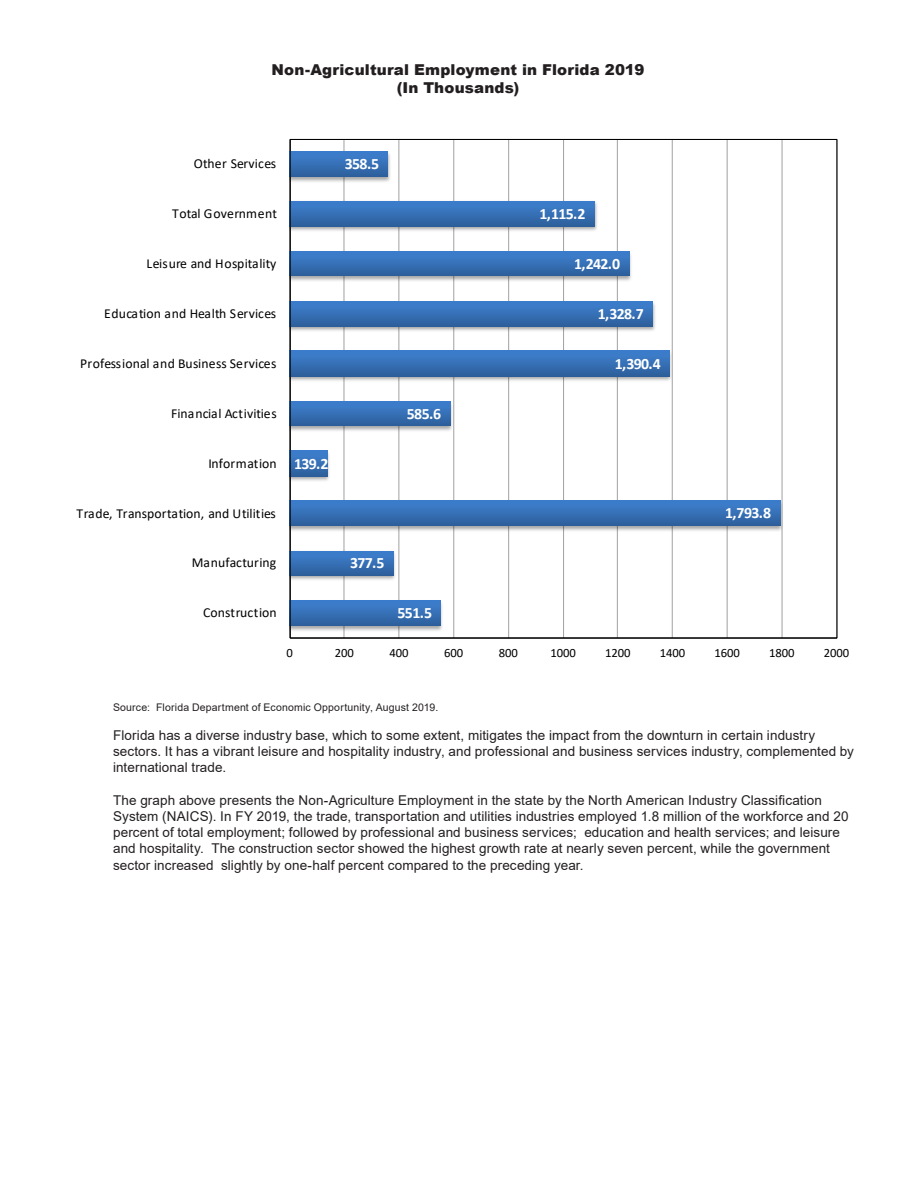
<style>
.page{position:relative;width:918px;height:1188px;background:#fff}
.page>*{position:absolute;margin:0;border:0;box-sizing:border-box;transform-origin:0 0}
.t1{font:700 15.75px "Calibri";letter-spacing:-.04em;color:#fff}
.t2{font:900 15px "Arial";letter-spacing:.01em;color:#231f20}
.t3{font:13.65px "Calibri";letter-spacing:.01em;color:#000}
.Graph_Footer{font:13.5px/16.2px "Arial";letter-spacing:.005em;color:#231f20}
.t4{font:12.6px "Calibri";letter-spacing:-.005em;color:#000}
.Graph_Footer-2{font:10.5px "Arial";letter-spacing:.015em;color:#231f20}
</style>
<div class="page">
<hr style="left:343px;top:139px;width:2px;height:499px;background:#a6a6a6">
<hr style="left:398px;top:139px;width:1px;height:499px;background:#a6a6a6">
<hr style="left:453px;top:139px;width:1px;height:499px;background:#a6a6a6">
<hr style="left:508px;top:139px;width:1px;height:499px;background:#a6a6a6">
<hr style="left:563px;top:139px;width:1px;height:499px;background:#a6a6a6">
<hr style="left:617px;top:139px;width:1px;height:499px;background:#a6a6a6">
<hr style="left:672px;top:139px;width:1px;height:499px;background:#a6a6a6">
<hr style="left:727px;top:139px;width:1px;height:499px;background:#a6a6a6">
<hr style="left:782px;top:139px;width:1px;height:499px;background:#a6a6a6">
<img style="left:291px;top:596px;width:151px;height:38px">
<img style="left:291px;top:547px;width:108px;height:37px">
<img style="left:291px;top:496px;width:492px;height:38px">
<img style="left:291px;top:450px;width:38px;height:31px">
<img style="left:291px;top:397px;width:164px;height:37px">
<img style="left:291px;top:347px;width:382px;height:38px">
<img style="left:291px;top:297px;width:364px;height:38px">
<img style="left:291px;top:248px;width:340px;height:36px">
<img style="left:291px;top:197px;width:306px;height:38px">
<img style="left:291px;top:147px;width:99px;height:38px">
<svg style="left:291px;top:601px;width:150px;height:25px;background:#356fb4"></svg>
<div style="left:290px;top:551px;width:103px;height:24px;background:linear-gradient(to bottom,#3e81d0,#2f629e)"></div>
<div style="left:290px;top:500px;width:490px;height:26px;background:linear-gradient(to bottom,#3f81d1,#2e609d)"></div>
<svg style="left:291px;top:451px;width:37px;height:25px"></svg>
<svg style="left:291px;top:401px;width:159px;height:25px;background:#356fb5"></svg>
<svg style="left:291px;top:351px;width:379px;height:25px;background:#356fb5"></svg>
<div style="left:290px;top:301px;width:363px;height:26px;background:linear-gradient(to bottom,#3f81d1,#2e609c)"></div>
<div style="left:290px;top:252px;width:340px;height:24px;background:linear-gradient(to bottom,#3e81d0,#2e609d)"></div>
<svg style="left:291px;top:201px;width:304px;height:25px;background:#356fb6"></svg>
<svg style="left:291px;top:152px;width:97px;height:25px;background:#356fb4"></svg>
<hr style="left:290px;top:637px;width:547px;height:2px;background:#000">
<hr style="left:290px;top:139px;width:1px;height:499px;background:#000">
<p class="t2" style="left:272px;top:59px;width:374px">Non-Agricultural Employment in Florida 2019</p>
<p class="t2" style="left:397px;top:77px;width:124px">(In Thousands)</p>
<p class="t3" style="left:194px;top:154px;width:84px">Other Services</p>
<p class="t1" style="left:345px;top:153px;width:36px">358.5</p>
<p class="t3" style="left:172px;top:204px;width:106px">Total Government</p>
<p class="t1" style="left:539px;top:203px;width:48px">1,115.2</p>
<p class="t3" style="left:147px;top:254px;width:131px">Leisure and Hospitality</p>
<p class="t1" style="left:574px;top:253px;width:48px">1,242.0</p>
<p class="t3" style="left:104px;top:304px;width:174px">Education and Health Services</p>
<p class="t1" style="left:598px;top:303px;width:48px">1,328.7</p>
<p class="t3" style="left:80px;top:354px;width:198px">Professional and Business Services</p>
<p class="t1" style="left:615px;top:352px;width:48px">1,390.4</p>
<p class="t3" style="left:171px;top:404px;width:107px">Financial Activities</p>
<p class="t1" style="left:407px;top:402px;width:36px">585.6</p>
<p class="t3" style="left:208px;top:454px;width:70px">Information</p>
<p class="t1" style="left:294px;top:452px;width:36px">139.2</p>
<p class="t3" style="left:76px;top:503px;width:201px">Trade, Transportation, and Utilities</p>
<p class="t3" style="left:192px;top:553px;width:86px">Manufacturing</p>
<p class="t1" style="left:350px;top:552px;width:36px">377.5</p>
<p class="t1" style="left:725px;top:502px;width:48px">1,793.8</p>
<p class="t3" style="left:203px;top:603px;width:75px">Construction</p>
<p class="t1" style="left:398px;top:602px;width:36px">551.5</p>
<p class="t4" style="left:287px;top:645px;width:8px">0</p>
<p class="t4" style="left:335px;top:645px;width:21px">200</p>
<p class="t4" style="left:390px;top:645px;width:21px">400</p>
<p class="t4" style="left:444px;top:645px;width:21px">600</p>
<p class="t4" style="left:499px;top:645px;width:21px">800</p>
<p class="t4" style="left:550px;top:645px;width:27px">1000</p>
<p class="t4" style="left:605px;top:645px;width:27px">1200</p>
<p class="t4" style="left:660px;top:645px;width:27px">1400</p>
<p class="t4" style="left:714px;top:645px;width:27px">1600</p>
<p class="t4" style="left:769px;top:645px;width:27px">1800</p>
<p class="t4" style="left:824px;top:645px;width:27px">2000</p>
<p class="Graph_Footer-2" style="left:113px;top:700px;width:327px">Source: Florida Department of Economic Opportunity, August 2019.</p>
<p class="Graph_Footer" style="left:113px;top:727px;width:742px">Florida has a diverse industry base, which to some extent, mitigates the impact from the downturn in certain industry sectors. It has a vibrant leisure and hospitality industry, and professional and business services industry, complemented by international trade.</p>
<p class="Graph_Footer" style="left:113px;top:792px;width:737px">The graph above presents the Non-Agriculture Employment in the state by the North American Industry Classification System (NAICS). In FY 2019, the trade, transportation and utilities industries employed 1.8 million of the workforce and 20 percent of total employment; followed by professional and business services; education and health services; and leisure and hospitality. The construction sector showed the highest growth rate at nearly seven percent, while the government sector increased slightly by one-half percent compared to the preceding year.</p>
</div>
